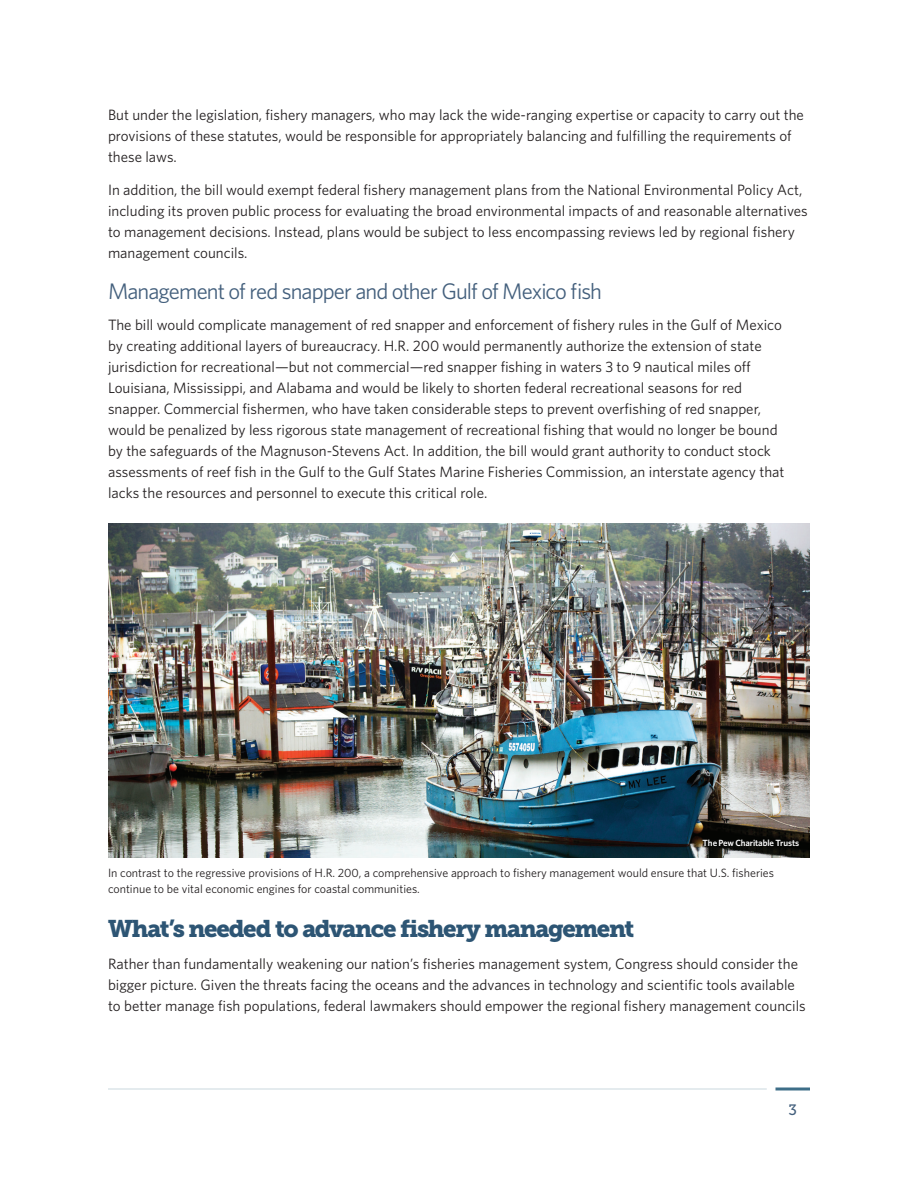
<style>
.page{position:relative;width:918px;height:1188px;background:#fff}
.page>*{position:absolute;margin:0;border:0;box-sizing:border-box;transform-origin:0 0}
.t1{font:24px "Museo Slab 900";letter-spacing:-.055em;color:#2d5574}
.t2{font:22.5px "Whitney";letter-spacing:-.04em;color:#44607d}
.Body{font:15px/21px "Whitney";color:#231f20}
.t3{font:15px "Museo Slab 500";color:#44607d}
.Photo_caption{font:12px/16.5px "Whitney";color:#231f20}
.Photo_credit{font:600 9px "Whitney";letter-spacing:-.01em;color:#fff}
</style>
<div class="page">
<hr style="left:108px;top:1088px;width:659px;height:2px;background:#0e4a6b">
<hr style="left:776px;top:1088px;width:34px;height:2px;background:#0e4a6b">
<img style="left:108px;top:523px;width:702px;height:334px">
<p class="Body" style="left:108px;top:104px;width:698px">But under the legislation, fishery managers, who may lack the wide-ranging expertise or capacity to carry out the provisions of these statutes, would be responsible for appropriately balancing and fulfilling the requirements of these laws.</p>
<p class="Body" style="left:108px;top:179px;width:701px">In addition, the bill would exempt federal fishery management plans from the National Environmental Policy Act, including its proven public process for evaluating the broad environmental impacts of and reasonable alternatives to management decisions. Instead, plans would be subject to less encompassing reviews led by regional fishery management councils.</p>
<h2 class="t2" style="left:108px;top:276px;width:496px">Management of red snapper and other Gulf of Mexico fish</h2>
<p class="Body" style="left:108px;top:314px;width:678px">The bill would complicate management of red snapper and enforcement of fishery rules in the Gulf of Mexico by creating additional layers of bureaucracy. H.R. 200 would permanently authorize the extension of state jurisdiction for recreational—but not commercial—red snapper fishing in waters 3 to 9 nautical miles off Louisiana, Mississippi, and Alabama and would be likely to shorten federal recreational seasons for red snapper. Commercial fishermen, who have taken considerable steps to prevent overfishing of red snapper, would be penalized by less rigorous state management of recreational fishing that would no longer be bound by the safeguards of the Magnuson-Stevens Act. In addition, the bill would grant authority to conduct stock assessments of reef fish in the Gulf to the Gulf States Marine Fisheries Commission, an interstate agency that lacks the resources and personnel to execute this critical role.</p>
<p class="Photo_credit" style="left:703px;top:837px;width:98px">The Pew Charitable Trusts</p>
<p class="Photo_caption" style="left:108px;top:864px;width:668px">In contrast to the regressive provisions of H.R. 200, a comprehensive approach to fishery management would ensure that U.S. fisheries continue to be vital economic engines for coastal communities.</p>
<h1 class="t1" style="left:108px;top:915px;width:528px">What’s needed to advance fishery management</h1>
<p class="Body" style="left:108px;top:953px;width:699px">Rather than fundamentally weakening our nation’s fisheries management system, Congress should consider the bigger picture. Given the threats facing the oceans and the advances in technology and scientific tools available to better manage fish populations, federal lawmakers should empower the regional fishery management councils</p>
<p class="t3" style="left:788px;top:1101px;width:10px">3</p>
</div>
